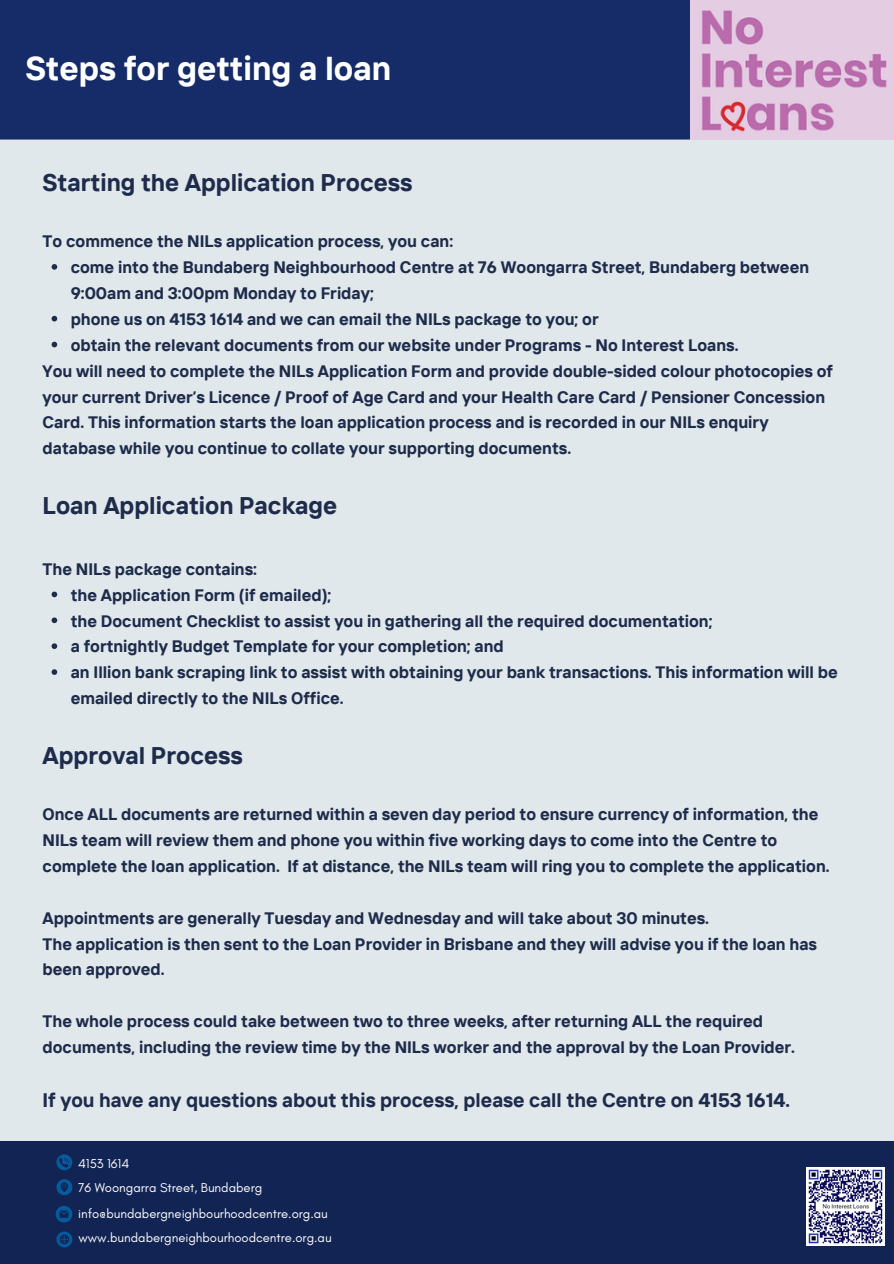
<style>
.page{position:relative;width:894px;height:1264px;background:#fff}
.page>*{position:absolute;margin:0;border:0;box-sizing:border-box;transform-origin:0 0}
.t1{font:700 33px "TT Interphases";color:#fff}
.t2{font:700 24px "TT Interphases";color:#1e2b4b}
.t3{font:700 19.5px "TT Interphases";color:#1e2b4b}
.t4{font:700 16.5px/25.8px "TT Interphases";color:#1e2b4b}
.t5{font:13.05px "Glacial Indifference";color:#fff}
</style>
<div class="page">
<div style="left:0;top:0;width:893px;height:1263px;background:#e0e8eb"></div>
<div style="left:0;top:0;width:893px;height:139px;background:#152c69"></div>
<img style="left:689px;top:0;width:204px;height:140px">
<svg style="left:52px;top:264px;width:5px;height:6px"></svg>
<svg style="left:52px;top:316px;width:5px;height:5px"></svg>
<svg style="left:52px;top:342px;width:5px;height:5px"></svg>
<svg style="left:52px;top:591px;width:5px;height:6px"></svg>
<svg style="left:52px;top:617px;width:5px;height:6px"></svg>
<svg style="left:52px;top:643px;width:5px;height:6px"></svg>
<svg style="left:52px;top:669px;width:5px;height:6px"></svg>
<div style="left:0;top:1141px;width:893px;height:122px;background:#122454"></div>
<img style="left:806px;top:1167px;width:78px;height:78px">
<svg style="left:56px;top:1154px;width:16px;height:16px"></svg>
<svg style="left:56px;top:1179px;width:16px;height:16px"></svg>
<svg style="left:56px;top:1206px;width:16px;height:16px"></svg>
<svg style="left:56px;top:1231px;width:16px;height:16px"></svg>
<h1 class="t1" style="left:25px;top:47px;width:367px">Steps for getting a loan</h1>
<p class="t2" style="left:43px;top:167px;width:371px">Starting the Application Process</p>
<h2 class="t4" style="left:43px;top:228px;width:412px">To commence the NILs application process, you can:</h2>
<h4 class="t4" style="left:71px;top:254px;width:739px">come into the Bundaberg Neighbourhood Centre at 76 Woongarra Street, Bundaberg between<br>9:00am and 3:00pm Monday to Friday;</h4>
<p class="t4" style="left:71px;top:306px;width:529px">phone us on 4153 1614 and we can email the NILs package to you; or</p>
<p class="t4" style="left:71px;top:331px;width:669px">obtain the relevant documents from our website under Programs - No Interest Loans.</p>
<p class="t4" style="left:43px;top:357px;width:791px">You will need to complete the NILs Application Form and provide double-sided colour photocopies of your current Driver’s Licence / Proof of Age Card and your Health Care Card / Pensioner Concession Card. This information starts the loan application process and is recorded in our NILs enquiry database while you continue to collate your supporting documents.</p>
<h4 class="t2" style="left:43px;top:490px;width:296px">Loan Application Package</h4>
<h2 class="t4" style="left:43px;top:555px;width:216px">The NILs package contains:</h2>
<h4 class="t4" style="left:71px;top:581px;width:262px">the Application Form (if emailed);</h4>
<p class="t4" style="left:71px;top:607px;width:643px">the Document Checklist to assist you in gathering all the required documentation;</p>
<p class="t4" style="left:71px;top:633px;width:434px">a fortnightly Budget Template for your completion; and</p>
<p class="t4" style="left:71px;top:659px;width:768px">an Illion bank scraping link to assist with obtaining your bank transactions. This information will be emailed directly to the NILs Office.</p>
<p class="t2" style="left:43px;top:739px;width:202px">Approval Process</p>
<h2 class="t4" style="left:43px;top:801px;width:788px">Once ALL documents are returned within a seven day period to ensure currency of information, the<br>NILs team will review them and phone you within five working days to come into the Centre to complete the loan application. If at distance, the NILs team will ring you to complete the application.</h2>
<h4 class="t4" style="left:43px;top:904px;width:775px">Appointments are generally Tuesday and Wednesday and will take about 30 minutes.<br>The application is then sent to the Loan Provider in Brisbane and they will advise you if the loan has been approved.</h4>
<h4 class="t4" style="left:43px;top:1008px;width:753px">The whole process could take between two to three weeks, after returning ALL the required documents, including the review time by the NILs worker and the approval by the Loan Provider.</h4>
<h4 class="t3" style="left:43px;top:1087px;width:748px">If you have any questions about this process, please call the Centre on 4153 1614.</h4>
<h3 class="t5" style="left:78px;top:1155px;width:53px">4153 1614</h3>
<p class="t5" style="left:78px;top:1179px;width:186px">76 Woongarra Street, Bundaberg</p>
<p class="t5" style="left:78px;top:1229px;width:255px">www.bundabergneighbourhoodcentre.org.au</p>
<p class="t5" style="left:78px;top:1205px;width:251px">info@bundabergneighbourhoodcentre.org.au</p>
</div>
